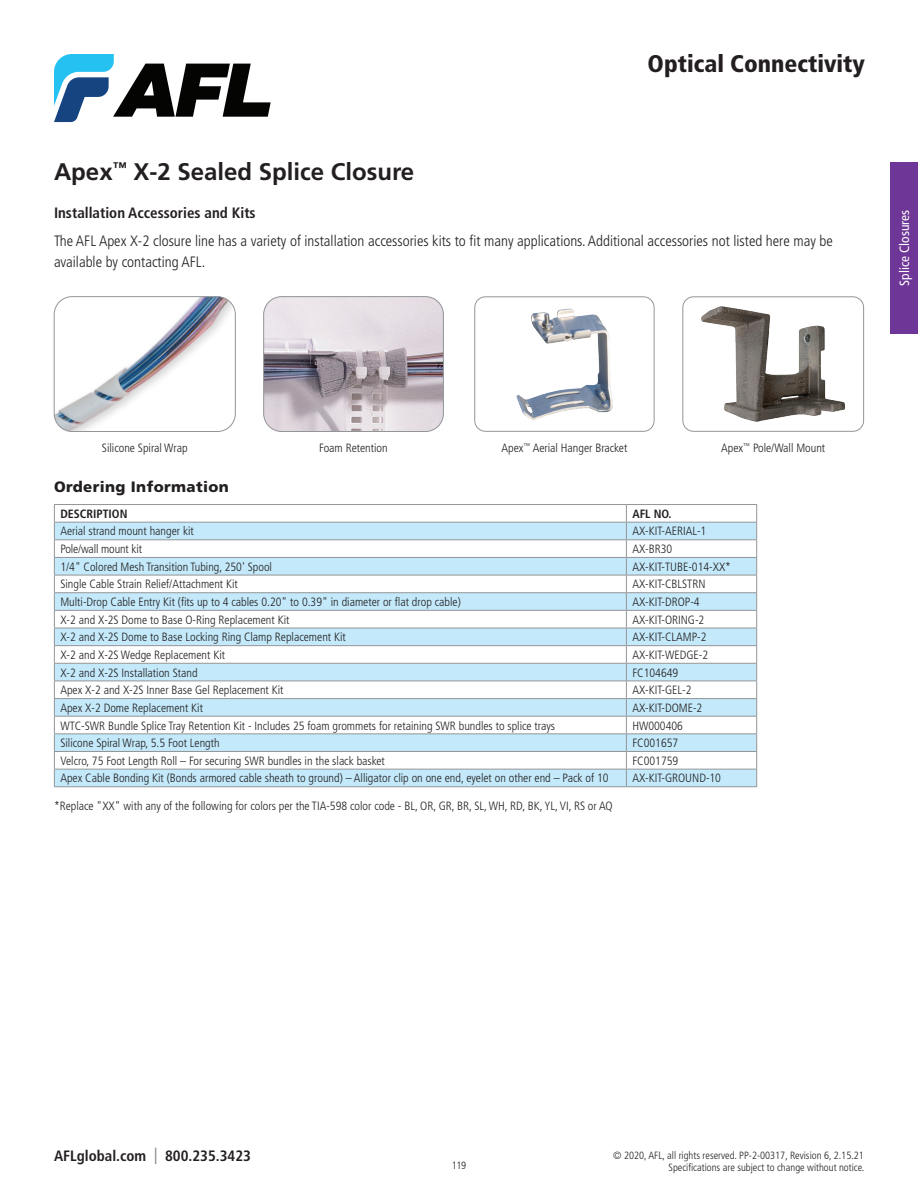
<style>
.page{position:relative;width:918px;height:1188px;background:#fff}
.page>*{position:absolute;margin:0;border:0;box-sizing:border-box;transform-origin:0 0}
.FPP_Product_Title{font:700 24px "Frutiger LT Std";color:#231f20}
.t1{font:900 condensed 24px "Frutiger LT Std";color:#231f20}
.FPP_Body_Text{font:300 condensed 15px/21px "Frutiger LT Std";color:#231f20}
.FPP_Body_Text-2{font:700 condensed 15px "Frutiger LT Std";color:#231f20}
.FPP_Subhead{font:900 15px "Frutiger LT Std";letter-spacing:.025em;color:#231f20}
.t2{font:condensed 13.5px "Frutiger LT Std";color:#fff}
.FPP_Table_Body_Text{font:300 condensed 12px "Frutiger LT Std";color:#231f20}
.FPP_Product_Title_TO{font:300 condensed 12px "Frutiger LT Std";color:#231f20}
.FPP_Table_Header{font:700 condensed 12px "Frutiger LT Std";color:#231f20}
.t3{font:300 condensed 10.5px/12px "Frutiger LT Std";color:#231f20;text-align:right}
.s1{font-size:16.5px;color:#939598}
</style>
<div class="page">
<div style="left:890px;top:162px;width:28px;height:172px;background:#6e3696"></div>
<svg style="left:54px;top:54px;width:217px;height:68px"></svg>
<img style="left:54px;top:297px;width:180px;height:135px">
<div style="left:54px;top:296px;width:182px;height:136px;border:1px solid #939598;border-radius:18px"></div>
<img style="left:265px;top:298px;width:177px;height:134px">
<div style="left:263px;top:296px;width:181px;height:136px;border:1px solid #939598;border-radius:18px"></div>
<img style="left:516px;top:308px;width:97px;height:112px">
<div style="left:474px;top:296px;width:181px;height:136px;border:1px solid #939598;border-radius:11px"></div>
<img style="left:701px;top:306px;width:144px;height:116px">
<div style="left:682px;top:296px;width:182px;height:136px;border:1px solid #939598;border-radius:11px"></div>
<div style="left:55px;top:523px;width:701px;height:263px;background:#c3e9fa"></div>
<svg style="left:55px;top:540px;width:701px;height:229px"></svg>
<hr style="left:54px;top:504px;width:572px;height:1px;background:#939598">
<hr style="left:626px;top:504px;width:131px;height:1px;background:#939598">
<hr style="left:54px;top:522px;width:572px;height:1px;background:#939598">
<hr style="left:626px;top:522px;width:131px;height:1px;background:#939598">
<hr style="left:54px;top:539px;width:572px;height:1px;background:#939598">
<hr style="left:626px;top:539px;width:131px;height:1px;background:#939598">
<hr style="left:54px;top:557px;width:572px;height:1px;background:#939598">
<hr style="left:626px;top:557px;width:131px;height:1px;background:#939598">
<hr style="left:54px;top:575px;width:572px;height:1px;background:#939598">
<hr style="left:54px;top:592px;width:572px;height:1px;background:#939598">
<hr style="left:626px;top:575px;width:131px;height:1px;background:#939598">
<hr style="left:626px;top:592px;width:131px;height:1px;background:#939598">
<hr style="left:54px;top:610px;width:572px;height:1px;background:#939598">
<hr style="left:54px;top:628px;width:572px;height:1px;background:#939598">
<hr style="left:54px;top:663px;width:572px;height:1px;background:#939598">
<hr style="left:54px;top:698px;width:572px;height:1px;background:#939598">
<hr style="left:54px;top:733px;width:572px;height:1px;background:#939598">
<hr style="left:54px;top:769px;width:572px;height:1px;background:#939598">
<hr style="left:626px;top:610px;width:131px;height:1px;background:#939598">
<hr style="left:626px;top:628px;width:131px;height:1px;background:#939598">
<hr style="left:626px;top:663px;width:131px;height:1px;background:#939598">
<hr style="left:626px;top:698px;width:131px;height:1px;background:#939598">
<hr style="left:626px;top:733px;width:131px;height:1px;background:#939598">
<hr style="left:626px;top:769px;width:131px;height:1px;background:#939598">
<hr style="left:54px;top:645px;width:572px;height:1px;background:#939598">
<hr style="left:54px;top:681px;width:572px;height:1px;background:#939598">
<hr style="left:54px;top:716px;width:572px;height:1px;background:#939598">
<hr style="left:54px;top:751px;width:572px;height:1px;background:#939598">
<svg style="left:54px;top:505px;width:1px;height:281px"></svg>
<hr style="left:54px;top:786px;width:572px;height:1px;background:#939598">
<hr style="left:626px;top:645px;width:131px;height:1px;background:#939598">
<hr style="left:626px;top:681px;width:131px;height:1px;background:#939598">
<hr style="left:626px;top:716px;width:131px;height:1px;background:#939598">
<hr style="left:626px;top:751px;width:131px;height:1px;background:#939598">
<svg style="left:626px;top:505px;width:1px;height:281px"></svg>
<svg style="left:756px;top:505px;width:1px;height:281px"></svg>
<hr style="left:626px;top:786px;width:131px;height:1px;background:#939598">
<h1 class="t1" style="left:648px;top:49px;width:219px">Optical Connectivity</h1>
<p class="FPP_Product_Title" style="left:54px;top:158px;width:362px">Apex<sup>™</sup> X-2 Sealed Splice Closure</p>
<p class="FPP_Body_Text-2" style="left:54px;top:204px;width:203px">Installation Accessories and Kits</p>
<p class="FPP_Body_Text" style="left:54px;top:230px;width:780px">The AFL Apex X-2 closure line has a variety of installation accessories kits to fit many applications. Additional accessories not listed here may be available by contacting AFL.</p>
<p class="t2" style="left:897px;top:286px;width:78px;rotate:-90deg">Splice Closures</p>
<p class="FPP_Product_Title_TO" style="left:102px;top:441px;width:87px">Silicone Spiral Wrap</p>
<p class="FPP_Product_Title_TO" style="left:319px;top:441px;width:70px">Foam Retention</p>
<p class="FPP_Product_Title_TO" style="left:721px;top:441px;width:106px">Apex<sup>™</sup> Pole/Wall Mount</p>
<p class="FPP_Subhead" style="left:54px;top:477px;width:176px">Ordering Information</p>
<p class="FPP_Table_Header" style="left:60px;top:507px;width:69px">DESCRIPTION</p>
<p class="FPP_Table_Header" style="left:632px;top:507px;width:41px">AFL NO.</p>
<p class="FPP_Table_Body_Text" style="left:60px;top:525px;width:135px">Aerial strand mount hanger kit</p>
<p class="FPP_Table_Body_Text" style="left:632px;top:525px;width:76px">AX-KIT-AERIAL-1</p>
<p class="FPP_Table_Body_Text" style="left:60px;top:542px;width:83px">Pole/wall mount kit</p>
<p class="FPP_Table_Body_Text" style="left:632px;top:542px;width:41px">AX-BR30</p>
<p class="FPP_Table_Body_Text" style="left:60px;top:560px;width:213px">1/4" Colored Mesh Transition Tubing, 250' Spool</p>
<p class="FPP_Table_Body_Text" style="left:632px;top:560px;width:100px">AX-KIT-TUBE-014-XX*</p>
<p class="FPP_Table_Body_Text" style="left:60px;top:577px;width:179px">Single Cable Strain Relief/Attachment Kit</p>
<p class="FPP_Table_Body_Text" style="left:632px;top:577px;width:75px">AX-KIT-CBLSTRN</p>
<p class="FPP_Table_Body_Text" style="left:60px;top:595px;width:402px">Multi-Drop Cable Entry Kit (fits up to 4 cables 0.20" to 0.39" in diameter or flat drop cable)</p>
<p class="FPP_Table_Body_Text" style="left:632px;top:595px;width:69px">AX-KIT-DROP-4</p>
<p class="FPP_Table_Body_Text" style="left:60px;top:613px;width:231px">X-2 and X-2S Dome to Base O-Ring Replacement Kit</p>
<p class="FPP_Table_Body_Text" style="left:632px;top:613px;width:74px">AX-KIT-ORING-2</p>
<p class="FPP_Table_Body_Text" style="left:60px;top:630px;width:287px">X-2 and X-2S Dome to Base Locking Ring Clamp Replacement Kit</p>
<p class="FPP_Table_Body_Text" style="left:632px;top:630px;width:76px">AX-KIT-CLAMP-2</p>
<p class="FPP_Table_Body_Text" style="left:60px;top:648px;width:166px">X-2 and X-2S Wedge Replacement Kit</p>
<p class="FPP_Table_Body_Text" style="left:632px;top:648px;width:77px">AX-KIT-WEDGE-2</p>
<p class="FPP_Table_Body_Text" style="left:60px;top:666px;width:139px">X-2 and X-2S Installation Stand</p>
<p class="FPP_Table_Body_Text" style="left:632px;top:666px;width:47px">FC104649</p>
<p class="FPP_Table_Body_Text" style="left:60px;top:683px;width:225px">Apex X-2 and X-2S Inner Base Gel Replacement Kit</p>
<p class="FPP_Table_Body_Text" style="left:632px;top:683px;width:61px">AX-KIT-GEL-2</p>
<p class="FPP_Table_Body_Text" style="left:60px;top:701px;width:144px">Apex X-2 Dome Replacement Kit</p>
<p class="FPP_Table_Body_Text" style="left:632px;top:701px;width:72px">AX-KIT-DOME-2</p>
<p class="FPP_Table_Body_Text" style="left:60px;top:719px;width:496px">WTC-SWR Bundle Splice Tray Retention Kit - Includes 25 foam grommets for retaining SWR bundles to splice trays</p>
<p class="FPP_Table_Body_Text" style="left:632px;top:719px;width:52px">HW000406</p>
<p class="FPP_Table_Body_Text" style="left:60px;top:736px;width:161px">Silicone Spiral Wrap, 5.5 Foot Length</p>
<p class="FPP_Table_Body_Text" style="left:632px;top:736px;width:47px">FC001657</p>
<p class="FPP_Table_Body_Text" style="left:60px;top:754px;width:326px">Velcro, 75 Foot Length Roll – For securing SWR bundles in the slack basket</p>
<p class="FPP_Table_Body_Text" style="left:632px;top:754px;width:47px">FC001759</p>
<p class="FPP_Table_Body_Text" style="left:60px;top:771px;width:550px">Apex Cable Bonding Kit (Bonds armored cable sheath to ground) – Alligator clip on one end, eyelet on other end – Pack of 10</p>
<p class="FPP_Table_Body_Text" style="left:632px;top:771px;width:90px">AX-KIT-GROUND-10</p>
<p class="FPP_Table_Body_Text" style="left:54px;top:799px;width:560px">*Replace "XX" with any of the following for colors per the TIA-598 color code - BL, OR, GR, BR, SL, WH, RD, BK, YL, VI, RS or AQ</p>
<p class="FPP_Product_Title_TO" style="left:502px;top:441px;width:127px">Apex<sup>™</sup> Aerial Hanger Bracket</p>
<p class="FPP_Body_Text-2" style="left:54px;top:1147px;width:198px">AFLglobal.com <span class="s1">|</span> 800.235.3423</p>
<p class="t3" style="left:452px;top:1159px;width:16px">119</p>
<p class="t3" style="left:613px;top:1150px;width:253px">© 2020, AFL, all rights reserved. PP-2-00317, Revision 6, 2.15.21<br>Specifications are subject to change without notice.</p>
</div>
